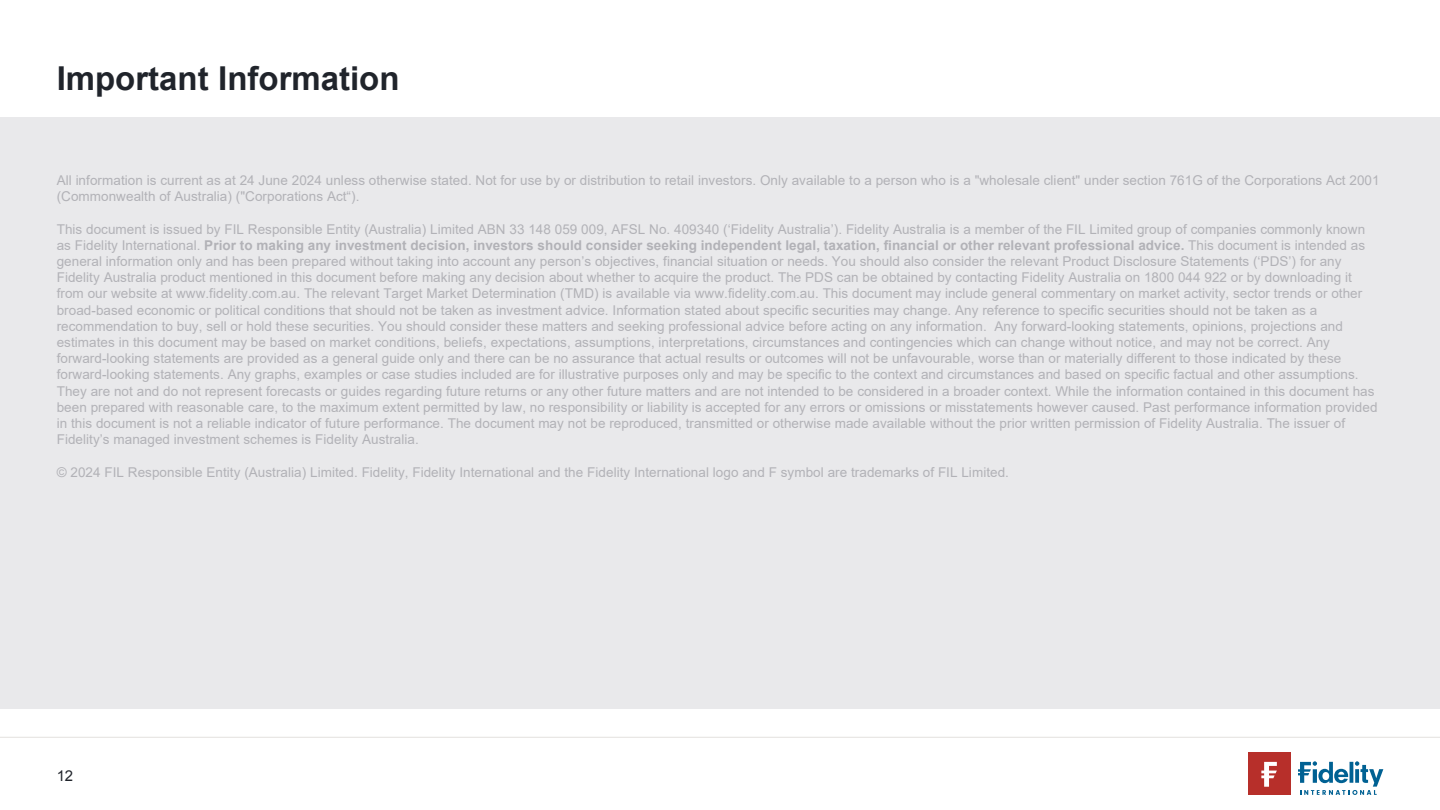
<style>
.page{position:relative;width:1440px;height:810px;background:#fff}
.page>*{position:absolute;margin:0;border:0;box-sizing:border-box;transform-origin:0 0}
.t1{font:700 33px "Arial";color:#20242b}
.t2{font:15px "Arial";color:#20242b}
.t3{font:13.5px/16.2px "Arial";letter-spacing:.005em;color:#b2b2b7}
.s1{font-weight:700}
</style>
<div class="page">
<hr style="left:0;top:737px;width:1440px;height:1px;background:#e4e1de">
<div style="left:1248px;top:752px;width:42px;height:43px;background:#b72f2a"></div>
<svg style="left:1261px;top:762px;width:16px;height:25px"></svg>
<svg style="left:1298px;top:761px;width:85px;height:34px"></svg>
<div style="left:0;top:118px;width:1440px;height:591px;background:#e9e9eb"></div>
<h1 class="t1" style="left:57px;top:57px;width:344px">Important Information</h1>
<p class="t3" style="left:57px;top:172px;width:1325px">All information is current as at 24 June 2024 unless otherwise stated. Not for use by or distribution to retail investors. Only available to a person who is a "wholesale client" under section 761G of the Corporations Act 2001 (Commonwealth of Australia) ("Corporations Act“).</p>
<p class="t3" style="left:57px;top:221px;width:1322px">This document is issued by FIL Responsible Entity (Australia) Limited ABN 33 148 059 009, AFSL No. 409340 (‘Fidelity Australia’). Fidelity Australia is a member of the FIL Limited group of companies commonly known as Fidelity International. <span class="s1">Prior to making any investment decision, investors should consider seeking independent legal, taxation, financial or other relevant professional advice.</span> This document is intended as general information only and has been prepared without taking into account any person’s objectives, financial situation or needs. You should also consider the relevant Product Disclosure Statements (‘PDS’) for any Fidelity Australia product mentioned in this document before making any decision about whether to acquire the product. The PDS can be obtained by contacting Fidelity Australia on 1800 044 922 or by downloading it from our website at www.fidelity.com.au. The relevant Target Market Determination (TMD) is available via www.fidelity.com.au. This document may include general commentary on market activity, sector trends or other broad-based economic or political conditions that should not be taken as investment advice. Information stated about specific securities may change. Any reference to specific securities should not be taken as a recommendation to buy, sell or hold these securities. You should consider these matters and seeking professional advice before acting on any information. Any forward-looking statements, opinions, projections and estimates in this document may be based on market conditions, beliefs, expectations, assumptions, interpretations, circumstances and contingencies which can change without notice, and may not be correct. Any forward-looking statements are provided as a general guide only and there can be no assurance that actual results or outcomes will not be unfavourable, worse than or materially different to those indicated by these forward-looking statements. Any graphs, examples or case studies included are for illustrative purposes only and may be specific to the context and circumstances and based on specific factual and other assumptions.<br>They are not and do not represent forecasts or guides regarding future returns or any other future matters and are not intended to be considered in a broader context. While the information contained in this document has been prepared with reasonable care, to the maximum extent permitted by law, no responsibility or liability is accepted for any errors or omissions or misstatements however caused. Past performance information provided in this document is not a reliable indicator of future performance. The document may not be reproduced, transmitted or otherwise made available without the prior written permission of Fidelity Australia. The issuer of Fidelity’s managed investment schemes is Fidelity Australia.</p>
<p class="t3" style="left:57px;top:464px;width:954px">© 2024 FIL Responsible Entity (Australia) Limited. Fidelity, Fidelity International and the Fidelity International logo and F symbol are trademarks of FIL Limited.</p>
<p class="t2" style="left:57px;top:765px;width:18px">12</p>
</div>
